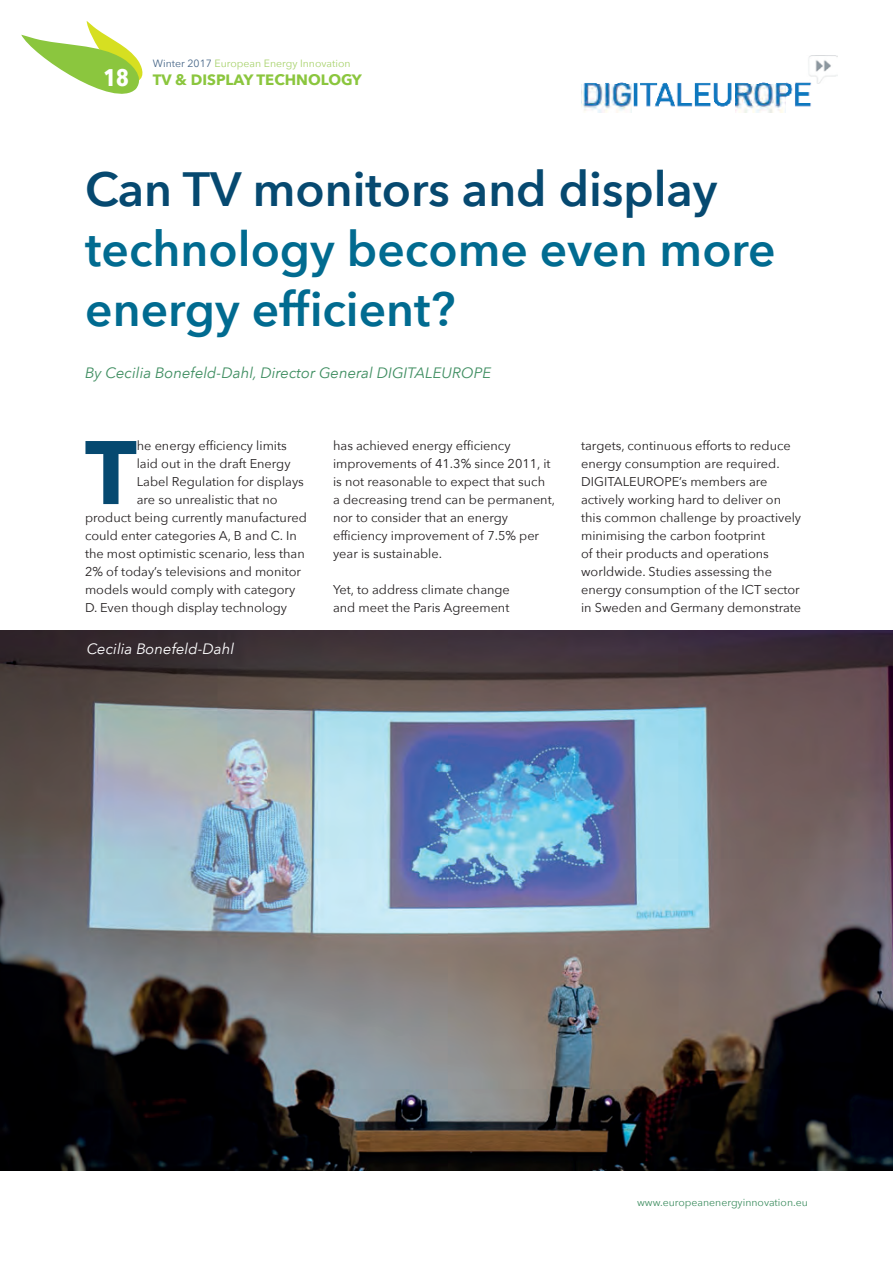
<style>
.page{position:relative;width:893px;height:1263px;background:#fff}
.page>*{position:absolute;margin:0;border:0;box-sizing:border-box;transform-origin:0 0}
.t1{font:700 88.95px "Avenir Next";color:#064970}
.t2{font:600 48px/60px "Avenir Next";color:#016b90}
.t3{font:700 24px "Avenir Next Condensed";color:#fff}
.t4{font:italic 15px "Avenir Next";color:#3f8e61}
.t5{font:700 15px "Avenir Next";color:#8bc63e}
.t6{font:italic 15px "Avenir Next";color:#fff}
.t7{font:12.75px/18px "Avenir Next";color:#231f20}
.t8{font:10.5px "Avenir Next";color:#a8d26c}
.t9{font:10.5px "Avenir Next";color:#3f8e61}
.s1{color:#476688}
.s2{color:#064970}
</style>
<div class="page">
<svg style="left:21px;top:21px;width:122px;height:73px"></svg>
<img style="left:0;top:630px;width:893px;height:540px">
<img style="left:581px;top:56px;width:257px;height:57px">
<p class="t3" style="left:103px;top:63px;width:27px">18</p>
<p class="t8" style="left:153px;top:55px;width:199px"><span class="s1">Winter 2017</span> European Energy Innovation</p>
<p class="t5" style="left:153px;top:67px;width:211px">TV &amp; DISPLAY TECHNOLOGY</p>
<p class="t2" style="left:85px;top:158px;width:692px"><span class="s2">Can TV monitors and display </span>technology become even more energy efficient?</p>
<p class="t4" style="left:85px;top:360px;width:407px">By Cecilia Bonefeld-Dahl, Director General DIGITALEUROPE</p>
<p class="t1" style="left:85px;top:396px;width:53px">T</p>
<p class="t7" style="left:137px;top:436px;width:152px">he energy efficiency limits</p>
<p class="t7" style="left:137px;top:454px;width:155px">laid out in the draft Energy</p>
<p class="t7" style="left:137px;top:472px;width:169px">Label Regulation for displays</p>
<p class="t7" style="left:137px;top:490px;width:142px">are so unrealistic that no</p>
<p class="t7" style="left:85px;top:508px;width:223px">product being currently manufactured</p>
<p class="t7" style="left:85px;top:526px;width:213px">could enter categories A, B and C. In</p>
<p class="t7" style="left:85px;top:544px;width:221px">the most optimistic scenario, less than</p>
<p class="t7" style="left:85px;top:562px;width:218px">2% of today’s televisions and monitor</p>
<p class="t7" style="left:85px;top:580px;width:212px">models would comply with category</p>
<p class="t7" style="left:85px;top:598px;width:204px">D. Even though display technology</p>
<p class="t6" style="left:87px;top:636px;width:149px">Cecilia Bonefeld-Dahl</p>
<p class="t7" style="left:333px;top:436px;width:223px">has achieved energy efficiency improvements of 41.3% since 2011, it is not reasonable to expect that such a decreasing trend can be permanent, nor to consider that an energy efficiency improvement of 7.5% per year is sustainable.</p>
<p class="t7" style="left:333px;top:580px;width:178px">Yet, to address climate change and meet the Paris Agreement</p>
<p class="t7" style="left:581px;top:436px;width:222px">targets, continuous efforts to reduce energy consumption are required.<br>DIGITALEUROPE’s members are actively working hard to deliver on this common challenge by proactively minimising the carbon footprint<br>of their products and operations worldwide. Studies assessing the energy consumption of the ICT sector in Sweden and Germany demonstrate</p>
<p class="t9" style="left:637px;top:1193px;width:172px">www.europeanenergyinnovation.eu</p>
</div>
